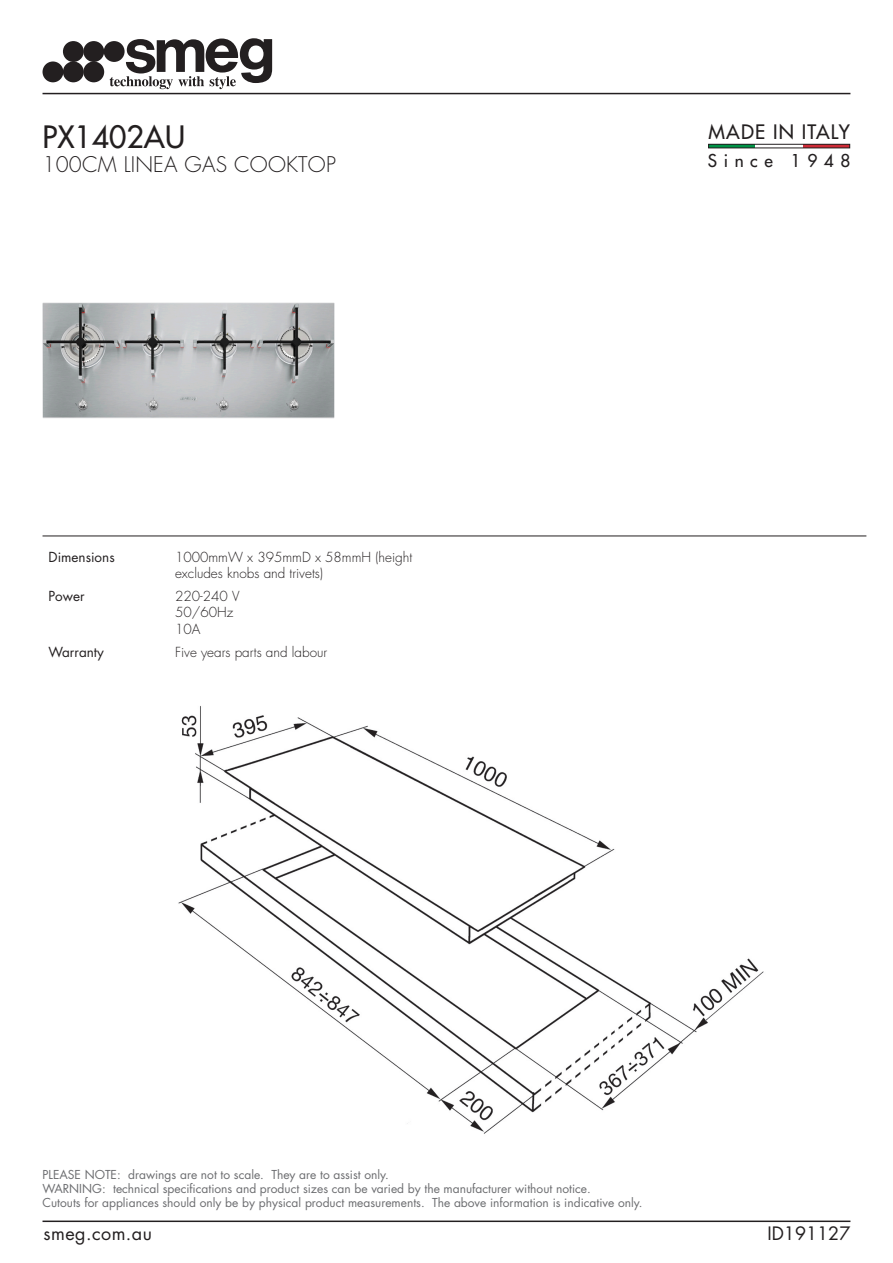
<style>
.page{position:relative;width:893px;height:1263px;background:#fff}
.page>*{position:absolute;margin:0;border:0;box-sizing:border-box;transform-origin:0 0}
.t1{font:500 30px "Futura Std";color:#231f20}
.t2{font:300 21px "Futura Std";letter-spacing:.01em;color:#231f20}
.t3{font:500 19.35px "Futura Std";letter-spacing:.06em;color:#231f20}
.t4{font:18px "Futura Std";letter-spacing:.025em;color:#231f20}
.t5{font:18px "Futura Std";color:#231f20}
.t6{font:500 17.25px "Futura Std";letter-spacing:.38em;color:#231f20}
.t7{font:300 13.5px/16.2px "Futura Std";color:#231f20}
.t8{font:13.5px "Futura Std";color:#231f20}
.t9{font:12px/14.4px "Futura Std";color:#6c6d70}
</style>
<div class="page">
<img style="left:43px;top:303px;width:291px;height:115px">
<svg style="left:110px;top:38px;width:162px;height:51px"></svg>
<div style="left:83px;top:61px;width:21px;height:21px;background:#231f20;border-radius:50%"></div>
<div style="left:63px;top:61px;width:21px;height:21px;background:#231f20;border-radius:50%"></div>
<div style="left:43px;top:61px;width:20px;height:21px;background:#231f20;border-radius:50%"></div>
<div style="left:83px;top:41px;width:21px;height:21px;background:#231f20;border-radius:50%"></div>
<div style="left:63px;top:41px;width:21px;height:21px;background:#231f20;border-radius:50%"></div>
<div style="left:104px;top:41px;width:21px;height:21px;background:#231f20;border-radius:50%"></div>
<hr style="left:43px;top:93px;width:807px;height:1px;background:#231f20">
<hr style="left:43px;top:1220px;width:807px;height:2px;background:#231f20">
<div style="left:708px;top:144px;width:142px;height:4px;border:1px solid #231f20"></div>
<img style="left:178px;top:706px;width:586px;height:428px">
<hr style="left:43px;top:536px;width:823px;height:1px;background:#231f20">
<h1 class="t1" style="left:43px;top:118px;width:144px">PX1402AU</h1>
<h2 class="t2" style="left:43px;top:151px;width:295px">100CM LINEA GAS COOKTOP</h2>
<p class="t8" style="left:49px;top:548px;width:68px">Dimensions</p>
<p class="t7" style="left:175px;top:549px;width:239px">1000mmW x 395mmD x 58mmH (height excludes knobs and trivets)</p>
<p class="t8" style="left:49px;top:587px;width:38px">Power</p>
<p class="t7" style="left:175px;top:588px;width:66px">220-240 V<br>50/60Hz<br>10A</p>
<p class="t8" style="left:49px;top:643px;width:57px">Warranty</p>
<p class="t7" style="left:175px;top:644px;width:154px">Five years parts and labour</p>
<h3 class="t3" style="left:708px;top:120px;width:143px">MADE IN ITALY</h3>
<h3 class="t6" style="left:708px;top:150px;width:144px">Since 1948</h3>
<p class="t9" style="left:43px;top:1167px;width:601px">PLEASE NOTE: drawings are not to scale. They are to assist only.<br>WARNING: technical specifications and product sizes can be varied by the manufacturer without notice.<br>Cutouts for appliances should only be by physical product measurements. The above information is indicative only.</p>
<h3 class="t4" style="left:44px;top:1222px;width:110px">smeg.com.au</h3>
<h3 class="t5" style="left:767px;top:1222px;width:85px">ID191127</h3>
</div>
